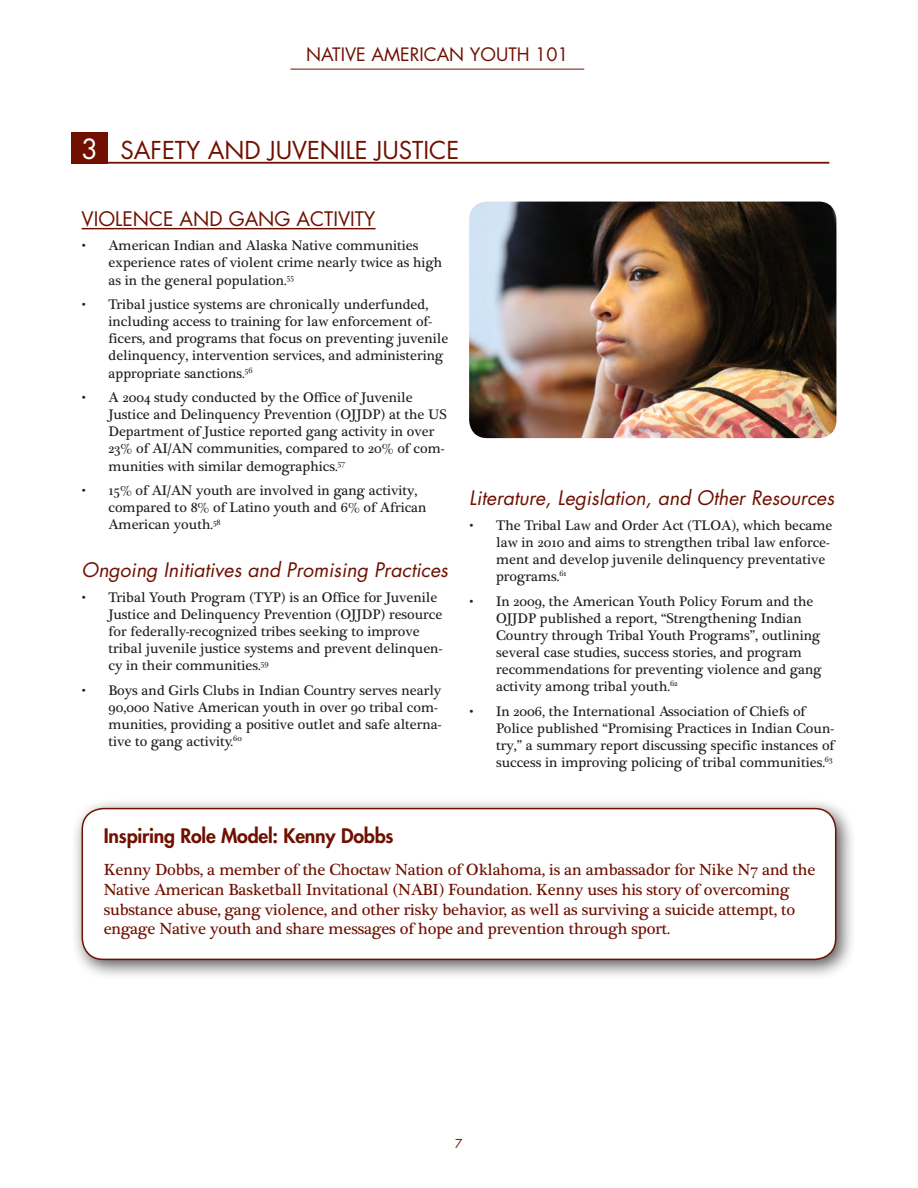
<style>
.page{position:relative;width:918px;height:1188px;background:#fff}
.page>*{position:absolute;margin:0;border:0;box-sizing:border-box;transform-origin:0 0}
.t1{font:24px "Futura";color:#6f1000}
.t2{font:italic 19.5px "Futura";color:#6f1000}
.t3{font:800 19.5px "Futura";letter-spacing:-.01em;color:#6f1000}
.t4{font:19.5px "Futura";color:#6f1000}
.t5{font:18px "Futura";color:#6f1000}
.t6{font:16.5px/19.8px "Plantagenet Cherokee";letter-spacing:-.01em;color:#6f1000}
.t7{font:14.25px/17.1px "Plantagenet Cherokee";color:#231f20}
.t8{font:12px "Futura";color:#6f1000}
.s1{font-size:27px;color:#fff}
</style>
<div class="page">
<hr style="left:290px;top:69px;width:294px;height:1px;background:#6f1000">
<div style="left:71px;top:132px;width:36px;height:32px;background:#6f1000"></div>
<hr style="left:98px;top:162px;width:731px;height:2px;background:#6f1000">
<hr style="left:82px;top:228px;width:294px;height:1px;background:#6f1000">
<img style="left:469px;top:202px;width:367px;height:236px">
<div style="left:71px;top:797px;width:785px;height:183px;background:#231f20;opacity:.75"></div>
<div style="left:82px;top:809px;width:754px;height:150px;background:#fff;border-radius:21px"></div>
<div style="left:82px;top:808px;width:754px;height:152px;border:2px solid #6f1000;border-radius:21px"></div>
<p class="t5" style="left:306px;top:42px;width:264px">NATIVE AMERICAN YOUTH 101</p>
<p class="t1" style="left:82px;top:134px;width:379px"><span class="s1">3</span> SAFETY AND JUVENILE JUSTICE</p>
<p class="t4" style="left:82px;top:205px;width:296px">VIOLENCE AND GANG ACTIVITY</p>
<p class="t7" style="left:109px;top:238px;width:335px;text-indent:-27px">• American Indian and Alaska Native communities experience rates of violent crime nearly twice as high as in the general population.<sup>55</sup></p>
<p class="t7" style="left:109px;top:296px;width:341px;text-indent:-27px">• Tribal justice systems are chronically underfunded, including access to training for law enforcement of&shy;ficers, and programs that focus on preventing juvenile delinquency, intervention services, and administering appropriate sanctions.<sup>56</sup></p>
<p class="t7" style="left:109px;top:389px;width:340px;text-indent:-27px">• A 2004 study conducted by the Office of Juvenile Justice and Delinquency Prevention (OJJDP) at the US Department of Justice reported gang activity in over 23% of AI/AN communities, compared to 20% of com&shy;munities with similar demographics.<sup>57</sup></p>
<p class="t7" style="left:109px;top:482px;width:320px;text-indent:-27px">• 15% of AI/AN youth are involved in gang activity, compared to 8% of Latino youth and 6% of African<br>American youth.<sup>58</sup></p>
<p class="t2" style="left:82px;top:557px;width:368px">Ongoing Initiatives and Promising Practices</p>
<p class="t7" style="left:109px;top:589px;width:335px;text-indent:-27px">• Tribal Youth Program (TYP) is an Office for Juvenile Justice and Delinquency Prevention (OJJDP) resource for federally-recognized tribes seeking to improve tribal juvenile justice systems and prevent delinquen&shy;cy in their communities.<sup>59</sup></p>
<p class="t7" style="left:109px;top:682px;width:335px;text-indent:-27px">• Boys and Girls Clubs in Indian Country serves nearly 90,000 Native American youth in over 90 tribal com&shy;munities, providing a positive outlet and safe alterna&shy;tive to gang activity.<sup>60</sup></p>
<p class="t2" style="left:469px;top:484px;width:367px">Literature, Legislation, and Other Resources</p>
<p class="t7" style="left:496px;top:517px;width:338px;text-indent:-27px">• The Tribal Law and Order Act (TLOA), which became law in 2010 and aims to strengthen tribal law enforce&shy;ment and develop juvenile delinquency preventative programs.<sup>61</sup></p>
<p class="t7" style="left:496px;top:593px;width:327px;text-indent:-27px">• In 2009, the American Youth Policy Forum and the OJJDP published a report, “Strengthening Indian Country through Tribal Youth Programs”, outlining several case studies, success stories, and program recommendations for preventing violence and gang activity among tribal youth.<sup>62</sup></p>
<p class="t7" style="left:496px;top:703px;width:340px;text-indent:-27px">• In 2006, the International Association of Chiefs of Police published “Promising Practices in Indian Coun&shy;try,” a summary report discussing specific instances of success in improving policing of tribal communities.<sup>63</sup></p>
<p class="t3" style="left:104px;top:823px;width:291px">Inspiring Role Model: Kenny Dobbs</p>
<p class="t6" style="left:104px;top:860px;width:713px">Kenny Dobbs, a member of the Choctaw Nation of Oklahoma, is an ambassador for Nike N7 and the Native American Basketball Invitational (NABI) Foundation. Kenny uses his story of overcoming substance abuse, gang violence, and other risky behavior, as well as surviving a suicide attempt, to engage Native youth and share messages of hope and prevention through sport.</p>
<p class="t8" style="left:455px;top:1135px;width:9px">7</p>
</div>
